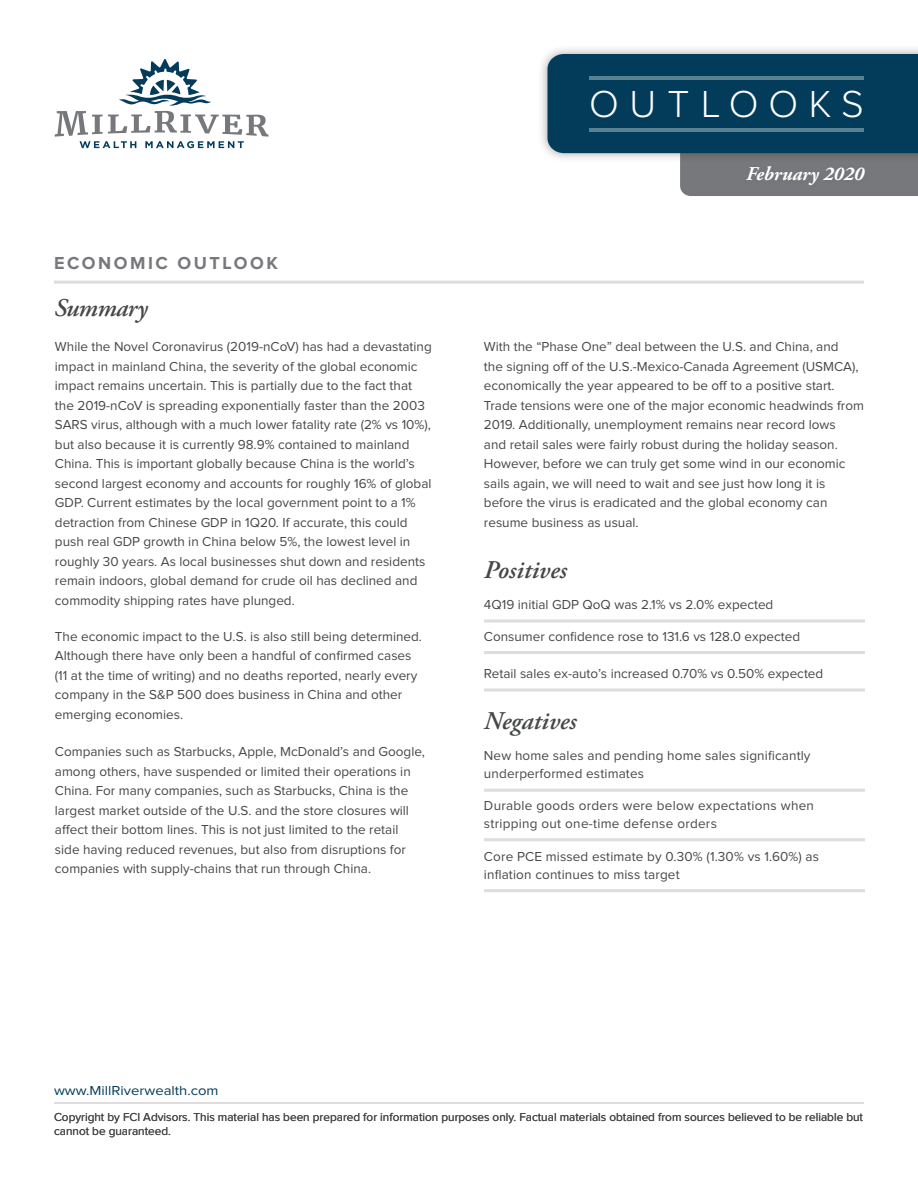
<style>
.page{position:relative;width:918px;height:1188px;background:#fff}
.page>*{position:absolute;margin:0;border:0;box-sizing:border-box;transform-origin:0 0}
.t1{font:300 39px "Proxima Nova";letter-spacing:.27em;color:#fff}
.palatino-main{font:italic 600 25.5px "Adobe Garamond Pro";color:#464747}
.palatino-main-2{font:italic 600 25.5px "Adobe Garamond Pro";letter-spacing:-.02em;color:#464747}
.t2{font:italic 700 19.5px "Adobe Garamond Pro";color:#fff}
.t3{font:700 18px "Proxima Nova";letter-spacing:.14em;color:#76787b}
.palatino-main-3{font:13.5px/19.5px "Proxima Nova";color:#464747}
.bullets-square{font:13.5px/18px "Proxima Nova";letter-spacing:.01em;color:#464747}
.t4{font:13.5px "Proxima Nova";color:#033c5b;scale:1.1 1}
.t5{font:12px/14.4px "Proxima Nova";color:#464747}
</style>
<div class="page">
<div style="left:538px;top:44px;width:380px;height:119px;background:#231f20;opacity:.38"></div>
<svg style="left:547px;top:54px;width:371px;height:142px"></svg>
<hr style="left:590px;top:76px;width:274px;height:4px;background:#5a8094">
<hr style="left:590px;top:128px;width:274px;height:4px;background:#5a8094">
<div style="left:742px;top:162px;width:127px;height:29px;background:#75777a"></div>
<hr style="left:484px;top:620px;width:381px;height:3px;background:#dedcdc">
<hr style="left:484px;top:651px;width:381px;height:3px;background:#dedcdc">
<hr style="left:484px;top:689px;width:381px;height:3px;background:#dedcdc">
<hr style="left:484px;top:789px;width:381px;height:3px;background:#dedcdc">
<hr style="left:484px;top:838px;width:381px;height:3px;background:#dedcdc">
<hr style="left:484px;top:889px;width:381px;height:3px;background:#dedcdc">
<hr style="left:54px;top:281px;width:810px;height:3px;background:#dedcdc">
<svg style="left:55px;top:59px;width:214px;height:89px"></svg>
<hr style="left:54px;top:1102px;width:810px;height:2px;background:#dedcdc">
<h1 class="t1" style="left:589px;top:86px;width:276px">OUTLOOKS</h1>
<p class="t3" style="left:54px;top:254px;width:225px">ECONOMIC OUTLOOK</p>
<p class="palatino-main-2" style="left:54px;top:293px;width:95px">Summary</p>
<p class="palatino-main-3" style="left:55px;top:338px;width:378px">While the Novel Coronavirus (2019-nCoV) has had a devastating impact in mainland China, the severity of the global economic impact remains uncertain. This is partially due to the fact that the 2019-nCoV is spreading exponentially faster than the 2003<br>SARS virus, although with a much lower fatality rate (2% vs 10%), but also because it is currently 98.9% contained to mainland China. This is important globally because China is the world’s second largest economy and accounts for roughly 16% of global GDP. Current estimates by the local government point to a 1% detraction from Chinese GDP in 1Q20. If accurate, this could push real GDP growth in China below 5%, the lowest level in roughly 30 years. As local businesses shut down and residents remain indoors, global demand for crude oil has declined and commodity shipping rates have plunged.</p>
<p class="palatino-main-3" style="left:55px;top:627px;width:369px">The economic impact to the U.S. is also still being determined.<br>Although there have only been a handful of confirmed cases (11 at the time of writing) and no deaths reported, nearly every company in the S&amp;P 500 does business in China and other emerging economies.</p>
<p class="palatino-main-3" style="left:55px;top:743px;width:372px">Companies such as Starbucks, Apple, McDonald’s and Google, among others, have suspended or limited their operations in China. For many companies, such as Starbucks, China is the largest market outside of the U.S. and the store closures will affect their bottom lines. This is not just limited to the retail side having reduced revenues, but also from disruptions for companies with supply-chains that run through China.</p>
<h3 class="t2" style="left:746px;top:162px;width:119px">February 2020</h3>
<p class="palatino-main-3" style="left:484px;top:338px;width:382px">With the “Phase One” deal between the U.S. and China, and<br>the signing off of the U.S.-Mexico-Canada Agreement (USMCA), economically the year appeared to be off to a positive start.<br>Trade tensions were one of the major economic headwinds from 2019. Additionally, unemployment remains near record lows<br>and retail sales were fairly robust during the holiday season.<br>However, before we can truly get some wind in our economic sails again, we will need to wait and see just how long it is before the virus is eradicated and the global economy can resume business as usual.</p>
<p class="palatino-main" style="left:484px;top:555px;width:84px">Positives</p>
<p class="bullets-square" style="left:484px;top:596px;width:291px">4Q19 initial GDP QoQ was 2.1% vs 2.0% expected</p>
<p class="bullets-square" style="left:484px;top:628px;width:318px">Consumer confidence rose to 131.6 vs 128.0 expected</p>
<p class="bullets-square" style="left:484px;top:665px;width:341px">Retail sales ex-auto’s increased 0.70% vs 0.50% expected</p>
<p class="palatino-main" style="left:484px;top:706px;width:94px">Negatives</p>
<p class="bullets-square" style="left:484px;top:747px;width:328px">New home sales and pending home sales significantly underperformed estimates</p>
<p class="bullets-square" style="left:484px;top:797px;width:332px">Durable goods orders were below expectations when stripping out one-time defense orders</p>
<p class="bullets-square" style="left:484px;top:848px;width:337px">Core PCE missed estimate by 0.30% (1.30% vs 1.60%) as inflation continues to miss target</p>
<p class="t4" style="left:54px;top:1084px;width:151px">www.MillRiverwealth.com</p>
<p class="t5" style="left:54px;top:1110px;width:811px">Copyright by FCI Advisors. This material has been prepared for information purposes only. Factual materials obtained from sources believed to be reliable but cannot be guaranteed.</p>
</div>
